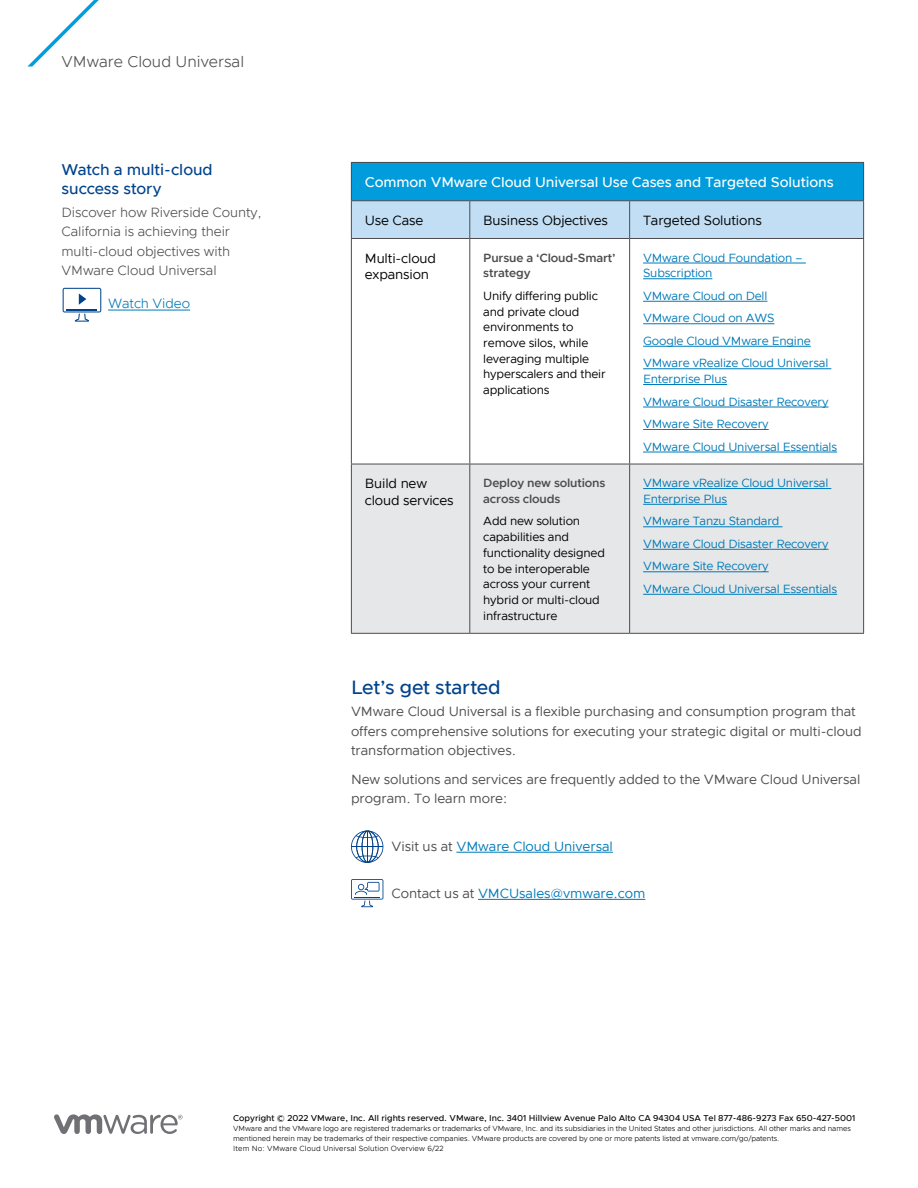
<style>
.page{position:relative;width:918px;height:1188px;background:#fff}
.page>*{position:absolute;margin:0;border:0;box-sizing:border-box;transform-origin:0 0}
.t1{font:500 19.5px "Metropolis";letter-spacing:-.01em;color:#00438c}
.t2{font:500 15.75px/19.5px "Metropolis";letter-spacing:-.005em;color:#00438c}
.t3{font:300 15.75px "Metropolis";color:#4d4d4f}
.t4{font:500 14.25px "Metropolis";letter-spacing:-.005em;color:#fff}
.t5{font:13.5px/19.5px "Metropolis";letter-spacing:-.005em;color:#4d4d4f}
.t6{font:300 13.5px/19.5px "Metropolis";letter-spacing:-.005em;color:#4d4d4f}
.t7{font:13.5px/16.5px "Metropolis";letter-spacing:-.01em;color:#000}
.t8{font:13.5px "Metropolis";letter-spacing:-.005em;color:#007ab8}
.t9{font:300 13.5px "Metropolis";letter-spacing:-.005em;color:#007ab8}
.t10{font:12px/22.5px "Metropolis";letter-spacing:-.015em;color:#007ab8}
.t11{font:12px/15.8px "Metropolis";letter-spacing:-.015em;color:#000}
.t12{font:600 12px/15.8px "Metropolis";letter-spacing:-.015em;color:#4d4d4f}
.t13{font:500 8.7px "Metropolis";color:#000}
.t14{font:300 7.5px/9.8px "Metropolis";letter-spacing:-.01em;color:#000}
.s1{color:#4d4d4f}
</style>
<div class="page">
<svg style="left:54px;top:1114px;width:129px;height:20px"></svg>
<svg style="left:27px;top:0;width:72px;height:67px"></svg>
<hr style="left:108px;top:310px;width:82px;height:1px;background:#007ab8">
<div style="left:351px;top:162px;width:513px;height:39px;background:#009cdc"></div>
<div style="left:352px;top:201px;width:511px;height:37px;background:#c1def4"></div>
<svg style="left:352px;top:239px;width:511px;height:225px"></svg>
<div style="left:352px;top:465px;width:511px;height:168px;background:#e6e7e8"></div>
<hr style="left:351px;top:201px;width:1px;height:37px;background:#4d4d4f">
<hr style="left:469px;top:201px;width:1px;height:37px;background:#4d4d4f">
<hr style="left:629px;top:201px;width:1px;height:37px;background:#4d4d4f">
<hr style="left:863px;top:201px;width:1px;height:37px;background:#4d4d4f">
<hr style="left:351px;top:238px;width:119px;height:1px;background:#4d4d4f">
<hr style="left:351px;top:239px;width:1px;height:225px;background:#4d4d4f">
<hr style="left:470px;top:238px;width:160px;height:1px;background:#4d4d4f">
<hr style="left:469px;top:239px;width:1px;height:225px;background:#4d4d4f">
<hr style="left:630px;top:238px;width:234px;height:1px;background:#4d4d4f">
<hr style="left:629px;top:239px;width:1px;height:225px;background:#4d4d4f">
<hr style="left:863px;top:239px;width:1px;height:225px;background:#4d4d4f">
<hr style="left:351px;top:464px;width:119px;height:1px;background:#4d4d4f">
<hr style="left:351px;top:464px;width:1px;height:169px;background:#4d4d4f">
<hr style="left:470px;top:464px;width:160px;height:1px;background:#4d4d4f">
<hr style="left:469px;top:464px;width:1px;height:169px;background:#4d4d4f">
<hr style="left:630px;top:464px;width:234px;height:1px;background:#4d4d4f">
<hr style="left:629px;top:464px;width:1px;height:169px;background:#4d4d4f">
<hr style="left:863px;top:464px;width:1px;height:169px;background:#4d4d4f">
<hr style="left:351px;top:633px;width:119px;height:1px;background:#4d4d4f">
<hr style="left:470px;top:633px;width:160px;height:1px;background:#4d4d4f">
<hr style="left:630px;top:633px;width:234px;height:1px;background:#4d4d4f">
<hr style="left:351px;top:162px;width:119px;height:1px;background:#4d4d4f">
<hr style="left:351px;top:163px;width:1px;height:37px;background:#4d4d4f">
<hr style="left:470px;top:162px;width:160px;height:1px;background:#4d4d4f">
<hr style="left:630px;top:162px;width:234px;height:1px;background:#4d4d4f">
<hr style="left:863px;top:163px;width:1px;height:37px;background:#4d4d4f">
<hr style="left:351px;top:200px;width:119px;height:1px;background:#4d4d4f">
<hr style="left:470px;top:200px;width:160px;height:1px;background:#4d4d4f">
<hr style="left:630px;top:200px;width:234px;height:1px;background:#4d4d4f">
<hr style="left:643px;top:263px;width:163px;height:1px;background:#007ab8">
<hr style="left:643px;top:279px;width:69px;height:1px;background:#007ab8">
<hr style="left:643px;top:301px;width:124px;height:1px;background:#007ab8">
<hr style="left:643px;top:324px;width:131px;height:1px;background:#007ab8">
<hr style="left:643px;top:346px;width:168px;height:1px;background:#007ab8">
<hr style="left:643px;top:369px;width:188px;height:1px;background:#007ab8">
<hr style="left:643px;top:384px;width:84px;height:1px;background:#007ab8">
<hr style="left:643px;top:407px;width:186px;height:1px;background:#007ab8">
<hr style="left:643px;top:429px;width:126px;height:1px;background:#007ab8">
<hr style="left:643px;top:452px;width:194px;height:1px;background:#007ab8">
<hr style="left:643px;top:488px;width:188px;height:1px;background:#007ab8">
<hr style="left:643px;top:504px;width:84px;height:1px;background:#007ab8">
<hr style="left:643px;top:527px;width:140px;height:1px;background:#007ab8">
<hr style="left:643px;top:549px;width:186px;height:1px;background:#007ab8">
<hr style="left:643px;top:572px;width:126px;height:1px;background:#007ab8">
<hr style="left:643px;top:594px;width:194px;height:1px;background:#007ab8">
<hr style="left:456px;top:852px;width:157px;height:1px;background:#007ab8">
<hr style="left:478px;top:899px;width:167px;height:1px;background:#007ab8">
<svg style="left:63px;top:288px;width:38px;height:34px"></svg>
<svg style="left:351px;top:879px;width:32px;height:28px"></svg>
<svg style="left:351px;top:831px;width:32px;height:32px"></svg>
<h2 class="t3" style="left:62px;top:51px;width:184px">VMware Cloud Universal</h2>
<h2 class="t2" style="left:62px;top:159px;width:153px">Watch a multi-cloud success story</h2>
<p class="t6" style="left:62px;top:202px;width:202px">Discover how Riverside County,<br>California is achieving their multi-cloud objectives with<br>VMware Cloud Universal</p>
<p class="t9" style="left:108px;top:295px;width:84px">Watch Video</p>
<p class="t4" style="left:365px;top:173px;width:470px">Common VMware Cloud Universal Use Cases and Targeted Solutions</p>
<p class="t7" style="left:365px;top:212px;width:60px">Use Case</p>
<p class="t7" style="left:483px;top:212px;width:126px">Business Objectives</p>
<p class="t7" style="left:643px;top:212px;width:120px">Targeted Solutions</p>
<p class="t7" style="left:365px;top:250px;width:73px">Multi-cloud expansion</p>
<p class="t12" style="left:483px;top:250px;width:134px">Pursue a ‘Cloud-Smart’ strategy</p>
<p class="t11" style="left:483px;top:288px;width:124px">Unify differing public and private cloud environments to remove silos, while leveraging multiple hyperscalers and their applications</p>
<p class="t10" style="left:643px;top:250px;width:161px;line-height:15.8px">VMware Cloud Foundation –<br>Subscription</p>
<p class="t10" style="left:643px;top:284px;width:187px">VMware Cloud on Dell<br>VMware Cloud on AWS<br>Google Cloud VMware Engine<br>VMware vRealize Cloud Universal</p>
<p class="t10" style="left:643px;top:368px;width:196px">Enterprise Plus<br>VMware Cloud Disaster Recovery<br>VMware Site Recovery<br>VMware Cloud Universal Essentials</p>
<p class="t7" style="left:365px;top:475px;width:90px">Build new cloud services</p>
<p class="t12" style="left:483px;top:475px;width:124px">Deploy new solutions across clouds</p>
<p class="t11" style="left:483px;top:513px;width:123px">Add new solution capabilities and functionality designed to be interoperable across your current hybrid or multi-cloud infrastructure</p>
<p class="t10" style="left:643px;top:475px;width:187px;line-height:15.8px">VMware vRealize Cloud Universal<br>Enterprise Plus</p>
<p class="t10" style="left:643px;top:510px;width:196px">VMware Tanzu Standard<br>VMware Cloud Disaster Recovery<br>VMware Site Recovery<br>VMware Cloud Universal Essentials</p>
<h1 class="t1" style="left:351px;top:675px;width:151px">Let’s get started</h1>
<p class="t5" style="left:351px;top:702px;width:512px">VMware Cloud Universal is a flexible purchasing and consumption program that offers comprehensive solutions for executing your strategic digital or multi-cloud transformation objectives.</p>
<p class="t5" style="left:351px;top:769px;width:511px">New solutions and services are frequently added to the VMware Cloud Universal program. To learn more:</p>
<p class="t8" style="left:392px;top:838px;width:223px"><span class="s1">Visit us at</span> VMware Cloud Universal</p>
<p class="t8" style="left:392px;top:885px;width:255px"><span class="s1">Contact us at</span> VMCUsales@vmware.com</p>
<p class="t13" style="left:233px;top:1113px;width:624px">Copyright © 2022 VMware, Inc. All rights reserved. VMware, Inc. 3401 Hillview Avenue Palo Alto CA 94304 USA Tel 877-486-9273 Fax 650-427-5001</p>
<p class="t14" style="left:233px;top:1124px;width:619px">VMware and the VMware logo are registered trademarks or trademarks of VMware, Inc. and its subsidiaries in the United States and other jurisdictions. All other marks and names mentioned herein may be trademarks of their respective companies. VMware products are covered by one or more patents listed at vmware.com/go/patents.<br>Item No: VMware Cloud Universal Solution Overview 6/22</p>
</div>
